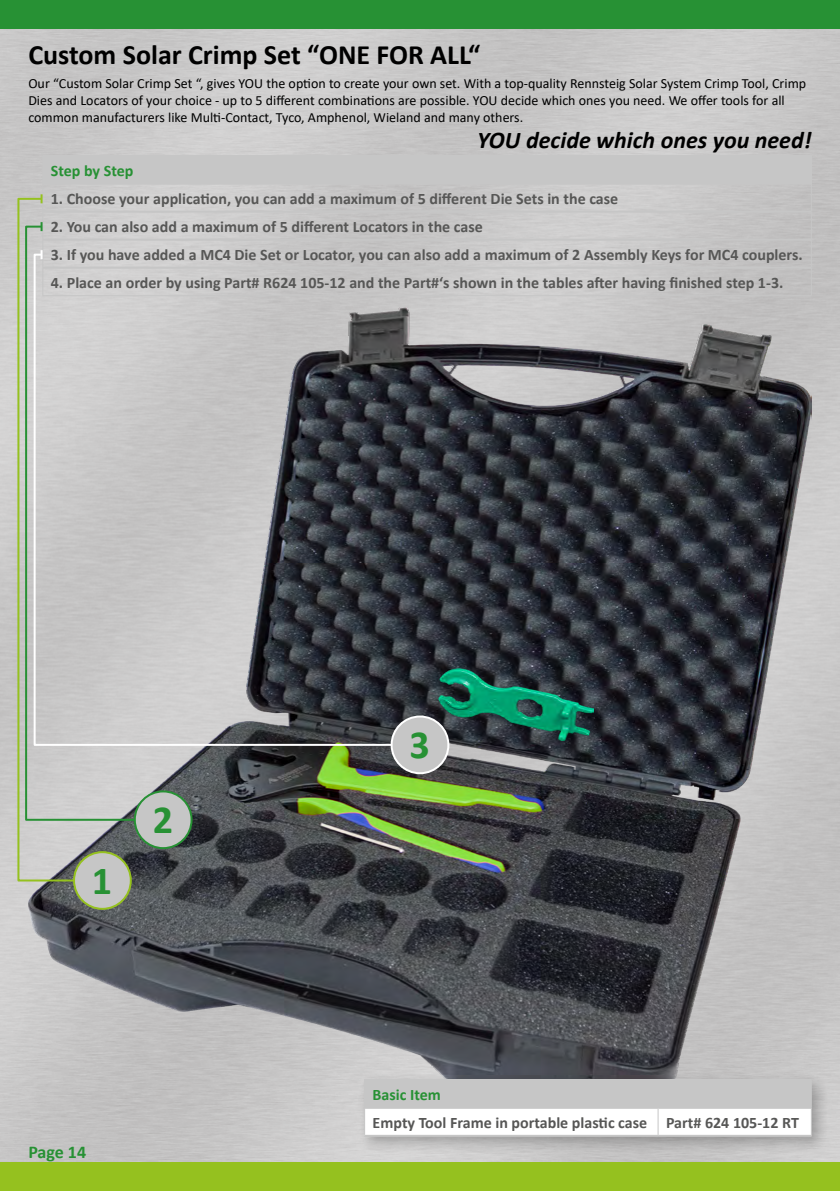
<style>
.page{position:relative;width:840px;height:1191px;background:#fff}
.page>*{position:absolute;margin:0;border:0;box-sizing:border-box;transform-origin:0 0}
.t1{font:700 40px "Calibri";color:#279134}
.t2{font:700 28px "Calibri";color:#000}
.t3{font:italic 700 24px "Calibri";color:#000}
.t4{font:700 18px "Calibri";letter-spacing:-.005em;color:#279134}
.t5{font:700 16px "Calibri";color:#575756}
.t6{font:700 16px "Calibri";color:#279134}
.t7{font:14px/16.8px "Calibri";color:#000}
</style>
<div class="page">
<img style="left:0;top:28px;width:839px;height:1134px">
<div style="left:0;top:0;width:839px;height:28px;background:#279134"></div>
<div style="left:0;top:1162px;width:839px;height:29px;background:#95c11f"></div>
<svg style="left:839px;top:0;width:1px;height:28px"></svg>
<svg style="left:839px;top:1162px;width:1px;height:29px"></svg>
<img style="left:28px;top:307px;width:783px;height:814px">
<div style="left:43px;top:156px;width:767px;height:28px;background:#c6c6c6"></div>
<hr style="left:43px;top:155px;width:768px;height:1px;background:#c6c6c6">
<svg style="left:810px;top:156px;width:1px;height:139px"></svg>
<hr style="left:43px;top:295px;width:768px;height:1px;background:#c6c6c6">
<hr style="left:43px;top:183px;width:767px;height:2px;background:#c6c6c6">
<hr style="left:43px;top:211px;width:767px;height:2px;background:#c6c6c6">
<hr style="left:43px;top:239px;width:767px;height:2px;background:#c6c6c6">
<hr style="left:43px;top:267px;width:767px;height:2px;background:#c6c6c6">
<img style="left:438px;top:668px;width:154px;height:72px">
<div style="left:357px;top:1073px;width:471px;height:82px;background:#000;opacity:.25"></div>
<hr style="left:364px;top:1079px;width:293px;height:1px;background:#c6c6c6">
<hr style="left:657px;top:1079px;width:154px;height:1px;background:#c6c6c6">
<svg style="left:364px;top:1080px;width:447px;height:54px"></svg>
<hr style="left:364px;top:1106px;width:293px;height:2px;background:#c6c6c6">
<hr style="left:657px;top:1106px;width:153px;height:2px;background:#c6c6c6">
<hr style="left:364px;top:1134px;width:293px;height:2px;background:#c6c6c6">
<hr style="left:657px;top:1134px;width:154px;height:2px;background:#c6c6c6">
<svg style="left:16px;top:197px;width:67px;height:685px"></svg>
<div style="left:74px;top:852px;width:57px;height:57px;background:#c6c6c6;border-radius:50%"></div>
<div style="left:73px;top:851px;width:59px;height:59px;border:2px solid #95c11f;border-radius:50%"></div>
<div style="left:135px;top:791px;width:56px;height:57px;background:#c6c6c6;border-radius:50%"></div>
<div style="left:134px;top:790px;width:58px;height:59px;border:2px solid #279134;border-radius:50%"></div>
<div style="left:391px;top:716px;width:57px;height:57px;background:#c6c6c6;border-radius:50%"></div>
<div style="left:390px;top:715px;width:59px;height:59px;border:2px solid #fff;border-radius:50%"></div>
<svg style="left:24px;top:225px;width:113px;height:596px"></svg>
<svg style="left:33px;top:253px;width:360px;height:494px"></svg>
<svg style="left:41px;top:156px;width:2px;height:139px"></svg>
<h2 class="t2" style="left:28px;top:34px;width:453px">Custom Solar Crimp Set “ONE FOR ALL“</h2>
<p class="t7" style="left:28px;top:75px;width:778px">Our “Custom Solar Crimp Set “, gives YOU the option to create your own set. With a top-quality Rennsteig Solar System Crimp Tool, Crimp<br>Dies and Locators of your choice - up to 5 different combinations are possible. YOU decide which ones you need. We offer tools for all common manufacturers like Multi-Contact, Tyco, Amphenol, Wieland and many others.</p>
<h3 class="t3" style="left:477px;top:123px;width:336px">YOU decide which ones you need!</h3>
<p class="t6" style="left:51px;top:159px;width:84px">Step by Step</p>
<p class="t5" style="left:51px;top:187px;width:568px">1. Choose your application, you can add a maximum of 5 different Die Sets in the case</p>
<p class="t5" style="left:51px;top:215px;width:433px">2. You can also add a maximum of 5 different Locators in the case</p>
<p class="t5" style="left:51px;top:243px;width:753px">3. If you have added a MC4 Die Set or Locator, you can also add a maximum of 2 Assembly Keys for MC4 couplers.</p>
<p class="t5" style="left:51px;top:271px;width:733px">4. Place an order by using Part# R624 105-12 and the Part#‘s shown in the tables after having finished step 1-3.</p>
<h1 class="t1" style="left:92px;top:852px;width:22px">1</h1>
<h1 class="t1" style="left:153px;top:791px;width:22px">2</h1>
<p class="t4" style="left:28px;top:1139px;width:59px">Page 14</p>
<h1 class="t1" style="left:409px;top:716px;width:22px">3</h1>
<p class="t6" style="left:372px;top:1083px;width:70px">Basic Item</p>
<p class="t5" style="left:372px;top:1111px;width:427px">Empty Tool Frame in portable plastic case Part# 624 105-12 RT</p>
</div>
